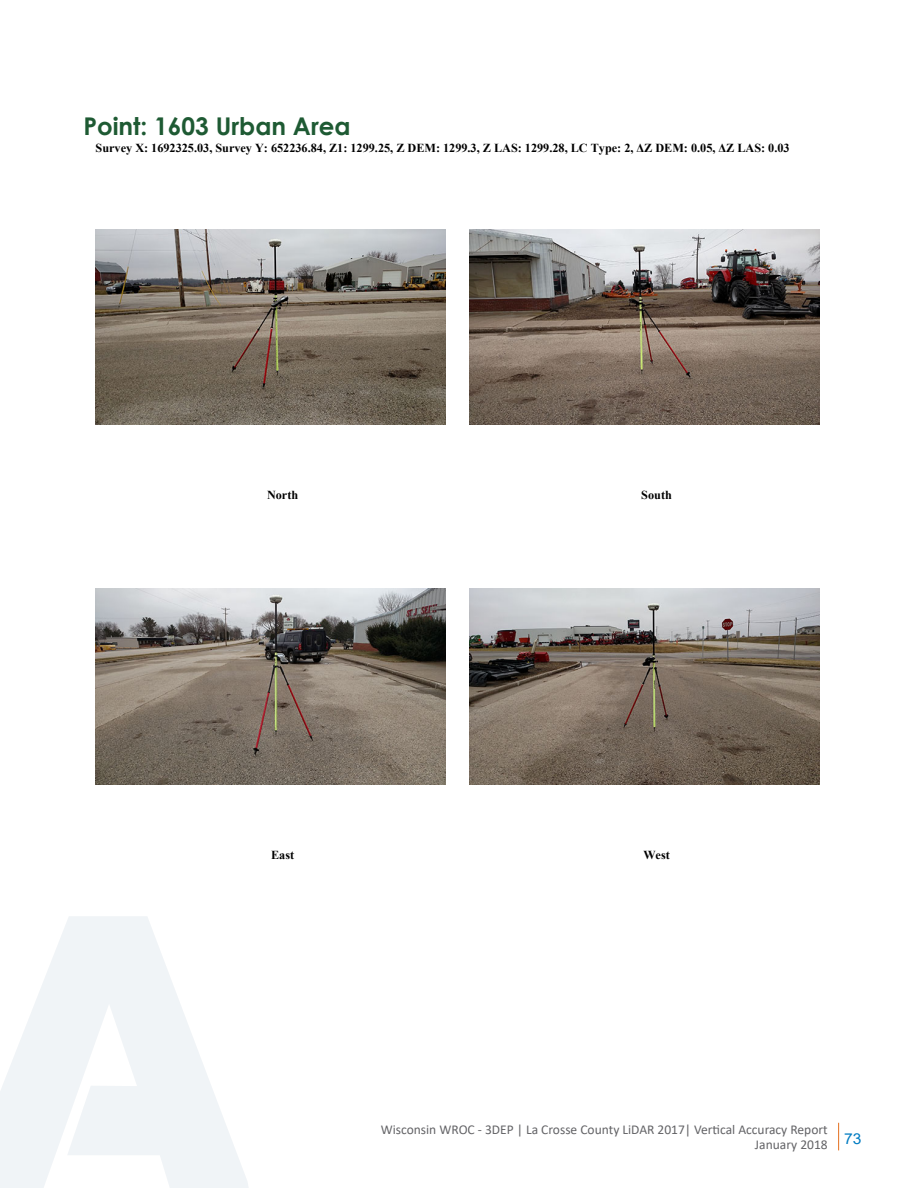
<style>
.page{position:relative;width:918px;height:1188px;background:#fff}
.page>*{position:absolute;margin:0;border:0;box-sizing:border-box;transform-origin:0 0}
.t1{font:700 24.45px "Century Gothic";color:#1e5a33}
.t2{font:15px "Arial";color:#007cc2;scale:1.04 1}
.t3{font:13.5px/15px "Calibri";color:#636366;text-align:right}
.t4{font:700 12.15px "Times New Roman";color:#000}
.t5{font:700 12.15px "Times New Roman";color:#000}
</style>
<div class="page">
<svg style="left:0;top:916px;width:248px;height:272px;fill:#f0f4f7"></svg>
<svg style="left:838px;top:1123px;width:1px;height:27px"></svg>
<img style="left:96px;top:229px;width:349px;height:196px">
<img style="left:470px;top:229px;width:349px;height:196px">
<img style="left:96px;top:589px;width:349px;height:195px">
<img style="left:470px;top:589px;width:349px;height:195px">
<p class="t1" style="left:83px;top:108px;width:269px">Point: 1603 Urban Area</p>
<p class="t4" style="left:96px;top:140px;width:696px">Survey X: 1692325.03, Survey Y: 652236.84, Z1: 1299.25, Z DEM: 1299.3, Z LAS: 1299.28, LC Type: 2, ΔZ DEM: 0.05, ΔZ LAS: 0.03</p>
<p class="t5" style="left:267px;top:487px;width:33px">North</p>
<p class="t5" style="left:641px;top:487px;width:32px">South</p>
<p class="t5" style="left:271px;top:846px;width:25px">East</p>
<p class="t5" style="left:643px;top:846px;width:28px">West</p>
<p class="t3" style="left:381px;top:1122px;width:448px">Wisconsin WROC - 3DEP | La Crosse County LiDAR 2017| Vertical Accuracy Report<br>January 2018</p>
<p class="t2" style="left:844px;top:1128px;width:18px">73</p>
</div>
